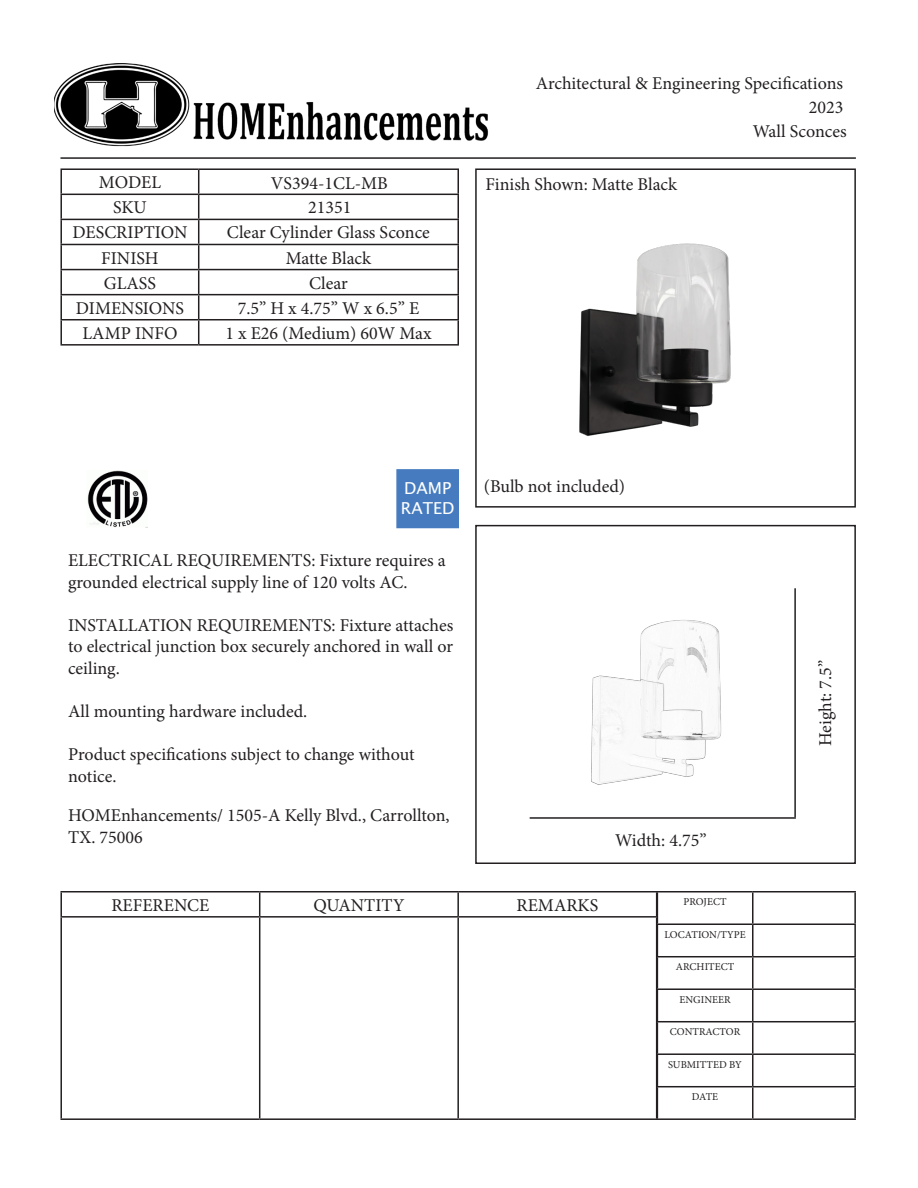
<style>
.page{position:relative;width:918px;height:1188px;background:#fff}
.page>*{position:absolute;margin:0;border:0;box-sizing:border-box;transform-origin:0 0}
.t1{font:18px/21.6px "Minion Pro";color:#231f20}
.t2{font:16.5px "Lucida Sans Unicode";color:#fff}
.t3{font:10.5px "Minion Pro";color:#231f20}
</style>
<div class="page">
<img style="left:54px;top:63px;width:434px;height:84px">
<div style="left:475px;top:168px;width:381px;height:340px;border:2px solid #231f20"></div>
<div style="left:475px;top:525px;width:381px;height:339px;border:2px solid #231f20"></div>
<hr style="left:60px;top:157px;width:796px;height:2px;background:#231f20">
<hr style="left:530px;top:817px;width:266px;height:2px;background:#231f20">
<hr style="left:794px;top:588px;width:2px;height:229px;background:#231f20">
<img style="left:579px;top:243px;width:152px;height:193px">
<img style="left:591px;top:620px;width:131px;height:165px">
<hr style="left:60px;top:168px;width:139px;height:2px;background:#231f20">
<hr style="left:60px;top:170px;width:2px;height:24px;background:#231f20">
<hr style="left:199px;top:168px;width:260px;height:2px;background:#231f20">
<hr style="left:60px;top:194px;width:139px;height:1px;background:#231f20">
<hr style="left:60px;top:195px;width:2px;height:24px;background:#231f20">
<hr style="left:199px;top:194px;width:260px;height:1px;background:#231f20">
<hr style="left:60px;top:219px;width:139px;height:1px;background:#231f20">
<hr style="left:60px;top:220px;width:2px;height:24px;background:#231f20">
<hr style="left:199px;top:219px;width:260px;height:1px;background:#231f20">
<hr style="left:60px;top:244px;width:139px;height:1px;background:#231f20">
<hr style="left:60px;top:245px;width:2px;height:24px;background:#231f20">
<hr style="left:199px;top:244px;width:260px;height:1px;background:#231f20">
<hr style="left:60px;top:269px;width:139px;height:1px;background:#231f20">
<hr style="left:60px;top:270px;width:2px;height:24px;background:#231f20">
<hr style="left:199px;top:269px;width:260px;height:1px;background:#231f20">
<hr style="left:60px;top:294px;width:139px;height:1px;background:#231f20">
<hr style="left:60px;top:295px;width:2px;height:24px;background:#231f20">
<hr style="left:199px;top:294px;width:260px;height:1px;background:#231f20">
<hr style="left:60px;top:319px;width:139px;height:1px;background:#231f20">
<hr style="left:60px;top:320px;width:2px;height:24px;background:#231f20">
<hr style="left:199px;top:319px;width:260px;height:1px;background:#231f20">
<svg style="left:198px;top:170px;width:1px;height:174px"></svg>
<svg style="left:458px;top:170px;width:1px;height:174px"></svg>
<hr style="left:60px;top:344px;width:139px;height:2px;background:#231f20">
<hr style="left:199px;top:344px;width:260px;height:2px;background:#231f20">
<hr style="left:60px;top:891px;width:200px;height:1px;background:#231f20">
<hr style="left:60px;top:892px;width:2px;height:24px;background:#231f20">
<hr style="left:260px;top:891px;width:198px;height:1px;background:#231f20">
<svg style="left:259px;top:892px;width:1px;height:24px"></svg>
<hr style="left:458px;top:891px;width:199px;height:1px;background:#231f20">
<hr style="left:457px;top:892px;width:2px;height:24px;background:#231f20">
<svg style="left:656px;top:892px;width:1px;height:24px"></svg>
<hr style="left:60px;top:916px;width:200px;height:2px;background:#231f20">
<hr style="left:60px;top:918px;width:2px;height:200px;background:#231f20">
<hr style="left:260px;top:916px;width:198px;height:2px;background:#231f20">
<hr style="left:259px;top:918px;width:1px;height:200px;background:#231f20">
<hr style="left:458px;top:916px;width:199px;height:2px;background:#231f20">
<hr style="left:457px;top:918px;width:2px;height:200px;background:#231f20">
<hr style="left:656px;top:918px;width:1px;height:200px;background:#231f20">
<hr style="left:60px;top:1118px;width:200px;height:2px;background:#231f20">
<hr style="left:260px;top:1118px;width:198px;height:2px;background:#231f20">
<hr style="left:458px;top:1118px;width:199px;height:2px;background:#231f20">
<hr style="left:657px;top:891px;width:96px;height:1px;background:#231f20">
<hr style="left:657px;top:892px;width:1px;height:31px;background:#231f20">
<hr style="left:753px;top:891px;width:103px;height:1px;background:#231f20">
<hr style="left:752px;top:892px;width:2px;height:31px;background:#231f20">
<hr style="left:854px;top:892px;width:2px;height:31px;background:#231f20">
<hr style="left:657px;top:923px;width:96px;height:2px;background:#231f20">
<hr style="left:657px;top:925px;width:1px;height:31px;background:#231f20">
<hr style="left:753px;top:923px;width:103px;height:2px;background:#231f20">
<hr style="left:752px;top:925px;width:2px;height:31px;background:#231f20">
<hr style="left:854px;top:925px;width:2px;height:31px;background:#231f20">
<hr style="left:657px;top:956px;width:96px;height:1px;background:#231f20">
<hr style="left:657px;top:957px;width:1px;height:31px;background:#231f20">
<hr style="left:753px;top:956px;width:103px;height:1px;background:#231f20">
<hr style="left:752px;top:957px;width:2px;height:31px;background:#231f20">
<hr style="left:854px;top:957px;width:2px;height:31px;background:#231f20">
<hr style="left:657px;top:988px;width:96px;height:2px;background:#231f20">
<hr style="left:657px;top:990px;width:1px;height:31px;background:#231f20">
<hr style="left:753px;top:988px;width:103px;height:2px;background:#231f20">
<hr style="left:752px;top:990px;width:2px;height:31px;background:#231f20">
<hr style="left:854px;top:990px;width:2px;height:31px;background:#231f20">
<hr style="left:657px;top:1021px;width:96px;height:1px;background:#231f20">
<hr style="left:657px;top:1022px;width:1px;height:31px;background:#231f20">
<hr style="left:753px;top:1021px;width:103px;height:1px;background:#231f20">
<hr style="left:752px;top:1022px;width:2px;height:31px;background:#231f20">
<hr style="left:854px;top:1022px;width:2px;height:31px;background:#231f20">
<hr style="left:657px;top:1053px;width:96px;height:2px;background:#231f20">
<hr style="left:657px;top:1055px;width:1px;height:31px;background:#231f20">
<hr style="left:753px;top:1053px;width:103px;height:2px;background:#231f20">
<hr style="left:752px;top:1055px;width:2px;height:31px;background:#231f20">
<hr style="left:854px;top:1055px;width:2px;height:31px;background:#231f20">
<hr style="left:657px;top:1086px;width:96px;height:1px;background:#231f20">
<hr style="left:657px;top:1087px;width:1px;height:31px;background:#231f20">
<hr style="left:753px;top:1086px;width:103px;height:1px;background:#231f20">
<hr style="left:752px;top:1087px;width:2px;height:31px;background:#231f20">
<hr style="left:854px;top:1087px;width:2px;height:31px;background:#231f20">
<hr style="left:657px;top:1118px;width:96px;height:2px;background:#231f20">
<hr style="left:753px;top:1118px;width:103px;height:2px;background:#231f20">
<img style="left:87px;top:470px;width:61px;height:58px">
<div style="left:396px;top:469px;width:63px;height:59px;background:#467cbf;border:2px solid #467cbf"></div>
<p class="t1" style="left:99px;top:172px;width:64px">MODEL</p>
<p class="t1" style="left:271px;top:172px;width:118px">VS394-1CL-MB</p>
<p class="t1" style="left:113px;top:197px;width:35px">SKU</p>
<p class="t1" style="left:308px;top:197px;width:45px">21351</p>
<p class="t1" style="left:73px;top:222px;width:116px">DESCRIPTION</p>
<p class="t1" style="left:227px;top:222px;width:204px">Clear Cylinder Glass Sconce</p>
<p class="t1" style="left:101px;top:247px;width:59px">FINISH</p>
<p class="t1" style="left:286px;top:247px;width:87px">Matte Black</p>
<p class="t1" style="left:104px;top:272px;width:54px">GLASS</p>
<p class="t1" style="left:309px;top:272px;width:40px">Clear</p>
<p class="t1" style="left:76px;top:297px;width:110px">DIMENSIONS</p>
<p class="t1" style="left:238px;top:297px;width:183px">7.5” H x 4.75” W x 6.5” E</p>
<p class="t1" style="left:82px;top:322px;width:97px">LAMP INFO</p>
<p class="t1" style="left:225px;top:322px;width:208px">1 x E26 (Medium) 60W Max</p>
<p class="t1" style="left:536px;top:72px;width:309px">Architectural &amp; Engineering Specifications</p>
<p class="t1" style="left:809px;top:96px;width:36px">2023</p>
<p class="t1" style="left:753px;top:120px;width:95px">Wall Sconces</p>
<p class="t1" style="left:485px;top:174px;width:193px">Finish Shown: Matte Black</p>
<p class="t2" style="left:404px;top:475px;width:49px">DAMP</p>
<p class="t2" style="left:401px;top:495px;width:55px">RATED</p>
<p class="t1" style="left:68px;top:550px;width:379px">ELECTRICAL REQUIREMENTS: Fixture requires a grounded electrical supply line of 120 volts AC.</p>
<p class="t1" style="left:68px;top:614px;width:387px;text-align:justify">INSTALLATION REQUIREMENTS: Fixture attaches to electrical junction box securely anchored in wall or ceiling.</p>
<p class="t1" style="left:68px;top:701px;width:241px">All mounting hardware included.</p>
<p class="t1" style="left:68px;top:744px;width:348px">Product specifications subject to change without notice.</p>
<p class="t1" style="left:68px;top:805px;width:383px">HOMEnhancements/ 1505-A Kelly Blvd., Carrollton,<br>TX. 75006</p>
<p class="t1" style="left:484px;top:476px;width:143px">(Bulb not included)</p>
<p class="t1" style="left:615px;top:830px;width:93px">Width: 4.75”</p>
<p class="t1" style="left:815px;top:746px;width:87px;rotate:-90deg">Height: 7.5”</p>
<p class="t1" style="left:111px;top:894px;width:99px">REFERENCE</p>
<p class="t1" style="left:313px;top:894px;width:93px">QUANTITY</p>
<p class="t1" style="left:517px;top:894px;width:83px">REMARKS</p>
<p class="t3" style="left:684px;top:895px;width:44px">PROJECT</p>
<p class="t3" style="left:664px;top:927px;width:83px">LOCATION/TYPE</p>
<p class="t3" style="left:676px;top:960px;width:60px">ARCHITECT</p>
<p class="t3" style="left:680px;top:992px;width:53px">ENGINEER</p>
<p class="t3" style="left:670px;top:1025px;width:72px">CONTRACTOR</p>
<p class="t3" style="left:668px;top:1057px;width:75px">SUBMITTED BY</p>
<p class="t3" style="left:692px;top:1090px;width:28px">DATE</p>
</div>
